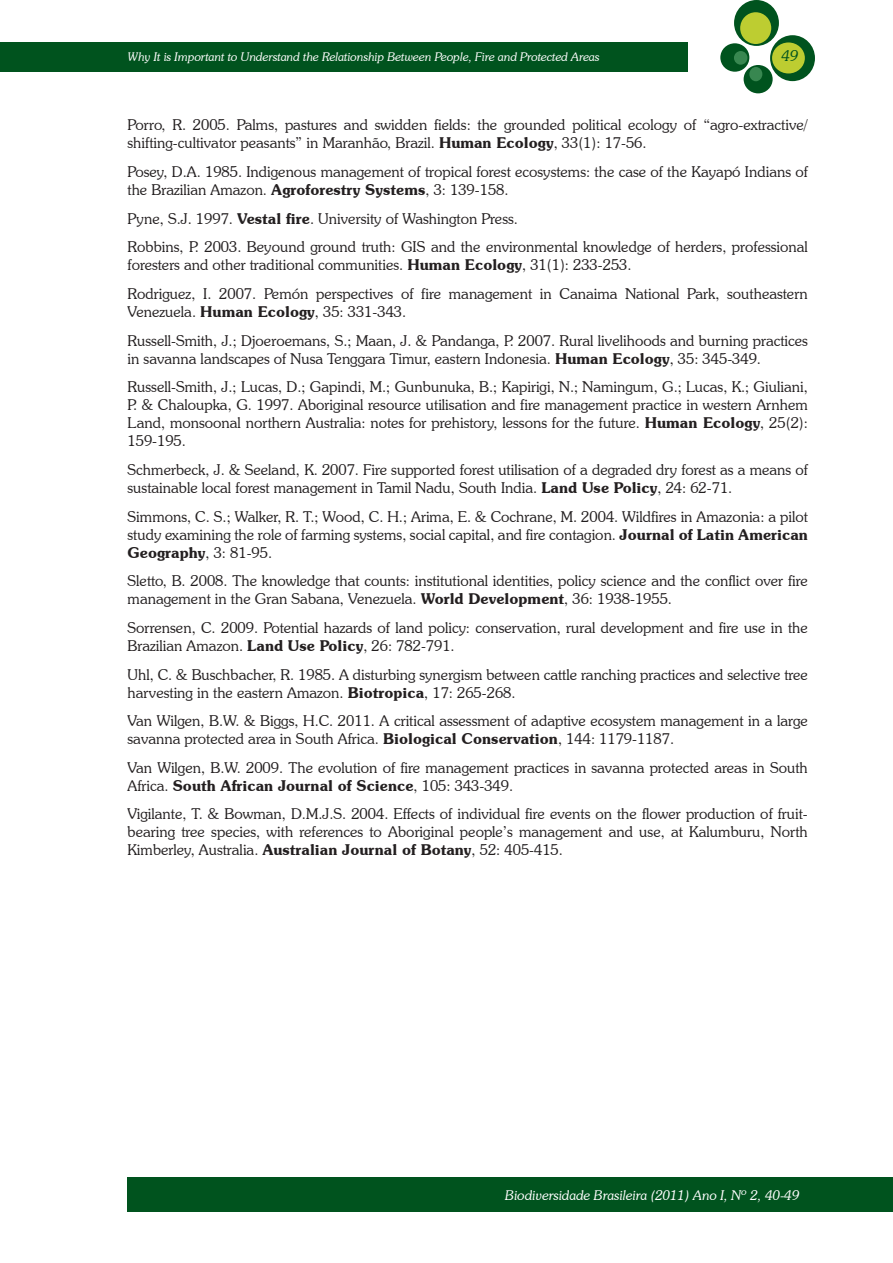
<style>
.page{position:relative;width:893px;height:1263px;background:#fff}
.page>*{position:absolute;margin:0;border:0;box-sizing:border-box;transform-origin:0 0}
.t1{font:300 15px/18px "Souvenir IT Cby BT";color:#231f20}
.t2{font:italic 300 15px "Souvenir IT Cby BT";color:#00531e}
.t3{font:italic 300 13.5px "Souvenir IT Cby BT";color:#fff}
.t4{font:italic 300 12px "Souvenir IT Cby BT";color:#fff}
.s1{font-weight:600}
</style>
<div class="page">
<div style="left:0;top:43px;width:687px;height:29px;background:#00531e"></div>
<div style="left:734px;top:0;width:45px;height:46px;background:#00531e;border-radius:50%"></div>
<div style="left:770px;top:35px;width:45px;height:46px;background:#00531e;border-radius:50%"></div>
<div style="left:720px;top:43px;width:29px;height:29px;background:#00531e;border-radius:50%"></div>
<div style="left:744px;top:65px;width:29px;height:28px;background:#00531e;border-radius:50%"></div>
<div style="left:740px;top:12px;width:31px;height:32px;background:#bdcd31;border-radius:50%"></div>
<div style="left:772px;top:42px;width:33px;height:31px;background:#bdcd31;border-radius:50%"></div>
<div style="left:734px;top:51px;width:13px;height:14px;background:#388750;border-radius:50%"></div>
<div style="left:749px;top:67px;width:13px;height:14px;background:#388750;border-radius:50%"></div>
<div style="left:128px;top:1178px;width:765px;height:34px;background:#00531e"></div>
<p class="t4" style="left:128px;top:50px;width:473px">Why It is Important to Understand the Relationship Between People, Fire and Protected Areas</p>
<p class="t2" style="left:782px;top:46px;width:18px">49</p>
<p class="t1" style="left:128px;top:116px;width:682px">Porro, R. 2005. Palms, pastures and swidden fields: the grounded political ecology of “agro-extractive/ shifting-cultivator peasants” in Maranhão, Brazil. <span class="s1">Human Ecology</span>, 33(1): 17-56.</p>
<p class="t1" style="left:128px;top:163px;width:682px">Posey, D.A. 1985. Indigenous management of tropical forest ecosystems: the case of the Kayapó Indians of the Brazilian Amazon. <span class="s1">Agroforestry Systems</span>, 3: 139-158.</p>
<p class="t1" style="left:128px;top:204px;width:682px;line-height:28.7px">Pyne, S.J. 1997. <span class="s1">Vestal fire</span>. University of Washington Press.<br>Robbins, P. 2003. Beyound ground truth: GIS and the environmental knowledge of herders, professional</p>
<p class="t1" style="left:128px;top:251px;width:682px;line-height:28.7px">foresters and other traditional communities. <span class="s1">Human Ecology</span>, 31(1): 233-253.<br>Rodriguez, I. 2007. Pemón perspectives of fire management in Canaima National Park, southeastern</p>
<p class="t1" style="left:128px;top:297px;width:682px;line-height:28.7px">Venezuela. <span class="s1">Human Ecology</span>, 35: 331-343.<br>Russell-Smith, J.; Djoeroemans, S.; Maan, J. &amp; Pandanga, P. 2007. Rural livelihoods and burning practices</p>
<p class="t1" style="left:128px;top:344px;width:682px;line-height:28.7px">in savanna landscapes of Nusa Tenggara Timur, eastern Indonesia. <span class="s1">Human Ecology</span>, 35: 345-349.<br>Russell-Smith, J.; Lucas, D.; Gapindi, M.; Gunbunuka, B.; Kapirigi, N.; Namingum, G.; Lucas, K.; Giuliani,</p>
<p class="t1" style="left:128px;top:396px;width:682px;text-align:justify">P. &amp; Chaloupka, G. 1997. Aboriginal resource utilisation and fire management practice in western Arnhem Land, monsoonal northern Australia: notes for prehistory, lessons for the future. <span class="s1">Human Ecology</span>, 25(2):<br>159-195.</p>
<p class="t1" style="left:128px;top:460px;width:682px">Schmerbeck, J. &amp; Seeland, K. 2007. Fire supported forest utilisation of a degraded dry forest as a means of sustainable local forest management in Tamil Nadu, South India. <span class="s1">Land Use Policy</span>, 24: 62-71.</p>
<p class="t1" style="left:128px;top:507px;width:682px;text-align:justify">Simmons, C. S.; Walker, R. T.; Wood, C. H.; Arima, E. &amp; Cochrane, M. 2004. Wildfires in Amazonia: a pilot study examining the role of farming systems, social capital, and fire contagion. <span class="s1">Journal of Latin American Geography</span>, 3: 81-95.</p>
<p class="t1" style="left:128px;top:572px;width:682px">Sletto, B. 2008. The knowledge that counts: institutional identities, policy science and the conflict over fire management in the Gran Sabana, Venezuela. <span class="s1">World Development</span>, 36: 1938-1955.</p>
<p class="t1" style="left:128px;top:618px;width:682px">Sorrensen, C. 2009. Potential hazards of land policy: conservation, rural development and fire use in the<br>Brazilian Amazon. <span class="s1">Land Use Policy</span>, 26: 782-791.</p>
<p class="t1" style="left:128px;top:665px;width:682px">Uhl, C. &amp; Buschbacher, R. 1985. A disturbing synergism between cattle ranching practices and selective tree harvesting in the eastern Amazon. <span class="s1">Biotropica</span>, 17: 265-268.</p>
<p class="t1" style="left:128px;top:712px;width:682px">Van Wilgen, B.W. &amp; Biggs, H.C. 2011. A critical assessment of adaptive ecosystem management in a large savanna protected area in South Africa. <span class="s1">Biological Conservation</span>, 144: 1179-1187.</p>
<p class="t1" style="left:128px;top:758px;width:682px">Van Wilgen, B.W. 2009. The evolution of fire management practices in savanna protected areas in South<br>Africa. <span class="s1">South African Journal of Science</span>, 105: 343-349.</p>
<p class="t1" style="left:128px;top:805px;width:682px;text-align:justify">Vigilante, T. &amp; Bowman, D.M.J.S. 2004. Effects of individual fire events on the flower production of fruit&shy;bearing tree species, with references to Aboriginal people’s management and use, at Kalumburu, North Kimberley, Australia. <span class="s1">Australian Journal of Botany</span>, 52: 405-415.</p>
<p class="t3" style="left:505px;top:1187px;width:296px">Biodiversidade Brasileira (2011) Ano I, Nº 2, 40-49</p>
</div>
